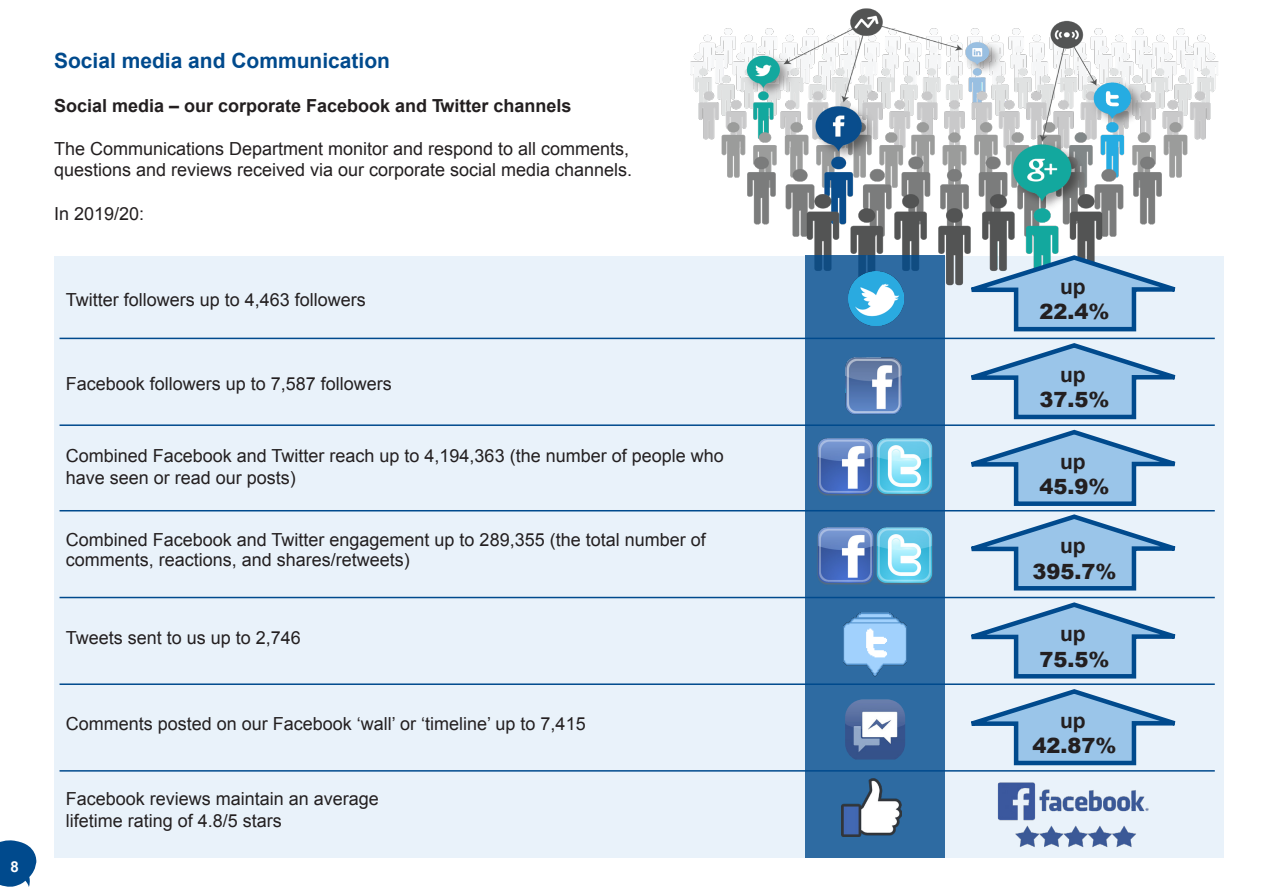
<style>
.page{position:relative;width:1263px;height:893px;background:#fff}
.page>*{position:absolute;margin:0;border:0;box-sizing:border-box;transform-origin:0 0}
.t1{font:900 21px "Arial";color:#231f20}
.t2{font:700 21px "Arial";color:#004a8d}
.t3{font:700 21px "Arial";color:#231f20}
.List_Paragraph{font:18px/21.6px "Arial";color:#231f20}
.t4{font:700 18px "Arial";color:#231f20}
.t5{font:700 15px "Arial";color:#fff}
</style>
<div class="page">
<svg style="left:0;top:840px;width:37px;height:47px"></svg>
<div style="left:54px;top:256px;width:1169px;height:601px;background:#e9f2fa"></div>
<img style="left:691px;top:8px;width:527px;height:247px">
<svg style="left:944px;top:599px;width:232px;height:168px"></svg>
<svg style="left:942px;top:252px;width:262px;height:82px"></svg>
<svg style="left:944px;top:340px;width:260px;height:253px"></svg>
<div style="left:805px;top:255px;width:139px;height:602px;background:#2e6ba2"></div>
<img style="left:817px;top:438px;width:116px;height:58px">
<img style="left:817px;top:527px;width:116px;height:58px">
<img style="left:997px;top:782px;width:152px;height:65px">
<img style="left:845px;top:357px;width:57px;height:57px">
<img style="left:842px;top:779px;width:60px;height:58px">
<img style="left:845px;top:699px;width:60px;height:60px">
<img style="left:843px;top:612px;width:64px;height:64px">
<img style="left:848px;top:271px;width:55px;height:55px">
<hr style="left:60px;top:510px;width:1155px;height:1px;background:#004a8d">
<hr style="left:60px;top:597px;width:1155px;height:1px;background:#004a8d">
<hr style="left:60px;top:683px;width:1155px;height:2px;background:#004a8d">
<hr style="left:60px;top:770px;width:1155px;height:2px;background:#004a8d">
<hr style="left:60px;top:424px;width:1155px;height:2px;background:#004a8d">
<hr style="left:60px;top:338px;width:1155px;height:1px;background:#004a8d">
<p class="t5" style="left:10px;top:856px;width:10px">8</p>
<p class="t2" style="left:54px;top:47px;width:338px">Social media and Communication</p>
<p class="t4" style="left:54px;top:93px;width:519px">Social media – our corporate Facebook and Twitter channels</p>
<p class="List_Paragraph" style="left:54px;top:138px;width:580px">The Communications Department monitor and respond to all comments, questions and reviews received via our corporate social media channels.</p>
<p class="List_Paragraph" style="left:54px;top:203px;width:92px">In 2019/20:</p>
<p class="List_Paragraph" style="left:66px;top:289px;width:302px">Twitter followers up to 4,463 followers</p>
<p class="List_Paragraph" style="left:66px;top:373px;width:328px">Facebook followers up to 7,587 followers</p>
<p class="List_Paragraph" style="left:66px;top:445px;width:660px">Combined Facebook and Twitter reach up to 4,194,363 (the number of people who have seen or read our posts)</p>
<p class="List_Paragraph" style="left:66px;top:530px;width:642px;line-height:19.8px">Combined Facebook and Twitter engagement up to 289,355 (the total number of comments, reactions, and shares/retweets)</p>
<p class="List_Paragraph" style="left:66px;top:627px;width:237px">Tweets sent to us up to 2,746</p>
<p class="List_Paragraph" style="left:66px;top:713px;width:521px">Comments posted on our Facebook ‘wall’ or ‘timeline’ up to 7,415</p>
<p class="List_Paragraph" style="left:66px;top:788px;width:315px">Facebook reviews maintain an average lifetime rating of 4.8/5 stars</p>
<p class="t3" style="left:1060px;top:273px;width:27px">up</p>
<p class="t1" style="left:1039px;top:297px;width:72px">22.4%</p>
<p class="t3" style="left:1060px;top:361px;width:27px">up</p>
<p class="t1" style="left:1039px;top:384px;width:72px">37.5%</p>
<p class="t3" style="left:1060px;top:447px;width:27px">up</p>
<p class="t1" style="left:1039px;top:471px;width:72px">45.9%</p>
<p class="t3" style="left:1060px;top:532px;width:27px">up</p>
<p class="t1" style="left:1032px;top:556px;width:86px">395.7%</p>
<p class="t3" style="left:1060px;top:620px;width:27px">up</p>
<p class="t1" style="left:1039px;top:644px;width:72px">75.5%</p>
<p class="t3" style="left:1060px;top:707px;width:27px">up</p>
<p class="t1" style="left:1032px;top:730px;width:86px">42.87%</p>
</div>
